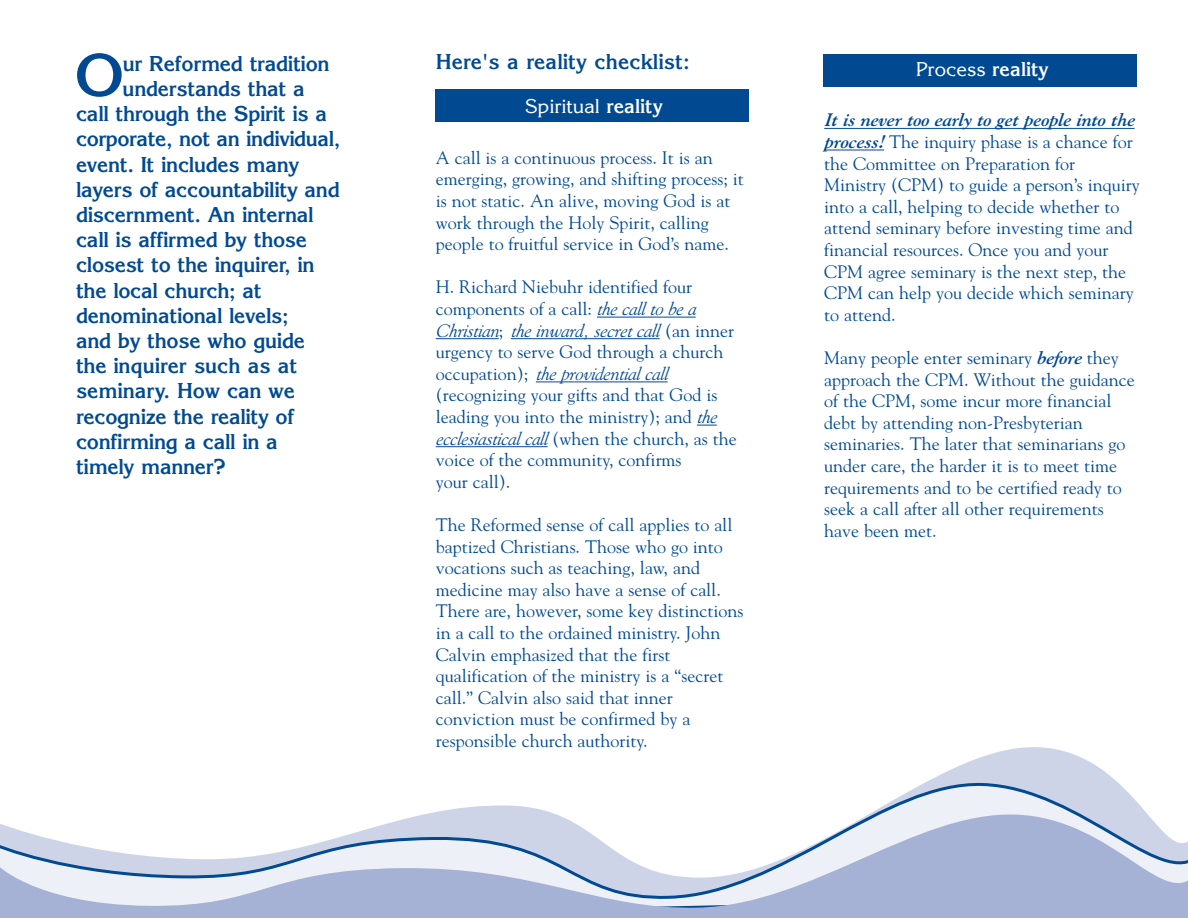
<style>
.page{position:relative;width:1188px;height:918px;background:#fff}
.page>*{position:absolute;margin:0;border:0;box-sizing:border-box;transform-origin:0 0}
.t1{font:700 58.8px "Korinna";color:#014a91}
.t2{font:700 21px "Korinna";letter-spacing:-.02em;color:#014a91}
.t3{font:700 21px "Korinna";color:#014a91}
.t4{font:19.5px "Korinna";color:#fff}
.t5{font:18px/21.6px "Goudy";color:#014a91}
.s1{font-weight:700}
.s2{font-style:italic}
.s3{font-weight:700;font-style:italic}
</style>
<div class="page">
<div style="left:823px;top:54px;width:314px;height:32px;background:#014a91"></div>
<div style="left:435px;top:89px;width:314px;height:33px;background:#014a91"></div>
<hr style="left:597px;top:317px;width:99px;height:1px;background:#014a91">
<hr style="left:436px;top:338px;width:63px;height:1px;background:#014a91">
<hr style="left:511px;top:338px;width:64px;height:1px;background:#014a91">
<hr style="left:575px;top:338px;width:45px;height:1px;background:#014a91">
<hr style="left:620px;top:338px;width:40px;height:1px;background:#014a91">
<hr style="left:536px;top:381px;width:39px;height:1px;background:#014a91">
<hr style="left:575px;top:381px;width:93px;height:1px;background:#014a91">
<svg style="left:697px;top:425px;width:20px;height:1px"></svg>
<hr style="left:436px;top:446px;width:112px;height:1px;background:#014a91">
<hr style="left:824px;top:128px;width:311px;height:1px;background:#014a91">
<svg style="left:824px;top:150px;width:16px;height:1px"></svg>
<hr style="left:840px;top:150px;width:44px;height:1px;background:#014a91">
<svg style="left:930px;top:747px;width:185px;height:33px;fill:#ced4e8"></svg>
<svg style="left:437px;top:780px;width:709px;height:32px"></svg>
<svg style="left:0;top:812px;width:1188px;height:106px"></svg>
<h1 class="t1" style="left:75px;top:41px;width:51px">O</h1>
<p class="t2" style="left:123px;top:51px;width:208px">ur Reformed tradition</p>
<p class="t2" style="left:123px;top:76px;width:184px">understands that a</p>
<p class="t2" style="left:76px;top:102px;width:253px">call through the Spirit is a</p>
<p class="t2" style="left:76px;top:127px;width:266px">corporate, not an individual,</p>
<p class="t2" style="left:76px;top:152px;width:225px">event. It includes many</p>
<p class="t2" style="left:76px;top:177px;width:265px">layers of accountability and</p>
<p class="t2" style="left:76px;top:202px;width:239px">discernment. An internal</p>
<p class="t2" style="left:76px;top:228px;width:233px">call is affirmed by those</p>
<p class="t2" style="left:76px;top:253px;width:240px">closest to the inquirer, in</p>
<p class="t2" style="left:76px;top:278px;width:187px">the local church; at</p>
<p class="t2" style="left:76px;top:303px;width:214px">denominational levels;</p>
<p class="t2" style="left:76px;top:328px;width:231px">and by those who guide</p>
<p class="t2" style="left:76px;top:354px;width:223px">the inquirer such as at</p>
<p class="t2" style="left:76px;top:379px;width:221px">seminary. How can we</p>
<p class="t2" style="left:76px;top:404px;width:220px">recognize the reality of</p>
<p class="t2" style="left:76px;top:429px;width:203px">confirming a call in a</p>
<p class="t2" style="left:76px;top:454px;width:151px">timely manner?</p>
<p class="t3" style="left:436px;top:49px;width:256px">Here's a reality checklist:</p>
<p class="t4" style="left:525px;top:95px;width:139px">Spiritual <span class="s1">reality</span></p>
<p class="t5" style="left:436px;top:147px;width:310px">A call is a continuous process. It is an emerging, growing, and shifting process; it is not static. An alive, moving God is at work through the Holy Spirit, calling people to fruitful service in God’s name.</p>
<p class="t5" style="left:436px;top:276px;width:303px">H. Richard Niebuhr identified four components of a call: <span class="s2">the call to be a Christian</span>; <span class="s2">the inward, secret call</span> ( a n i n n e r urgency to serve God through a church occupation); <span class="s2">the providential call </span>(recognizing your gifts and that God is leading you into the ministry); and <span class="s2">the ecclesiastical call</span> (when the church, as the voice of the community, confirms<br>your call).</p>
<p class="t5" style="left:436px;top:514px;width:309px">The Reformed sense of call applies to all baptized Christians. Those who go into vocations such as teaching, law, and medicine may also have a sense of call.<br>There are, however, some key distinctions in a call to the ordained ministry. John Calvin emphasized that the first qualification of the ministry is a “secret call.” Calvin also said that inner conviction must be confirmed by a responsible church authority.</p>
<p class="t4" style="left:916px;top:58px;width:134px">Process <span class="s1">reality</span></p>
<p class="t5" style="left:824px;top:109px;width:317px"><span class="s3">It is never too early to get people into the process!</span> The inquiry phase is a chance for the Committee on Preparation for Ministry (CPM) to guide a person’s inquiry into a call, helping to decide whether to attend seminary before investing time and financial resources. Once you and your CPM agree seminary is the next step, the CPM can help you decide which seminary to attend.</p>
<p class="t5" style="left:824px;top:347px;width:312px">Many people enter seminary <span class="s3">before</span> they approach the CPM. Without the guidance of the CPM, some incur more financial debt by attending non-Presbyterian seminaries. The later that seminarians go under care, the harder it is to meet time requirements and to be certified ready to seek a call after all other requirements have been met.</p>
</div>
